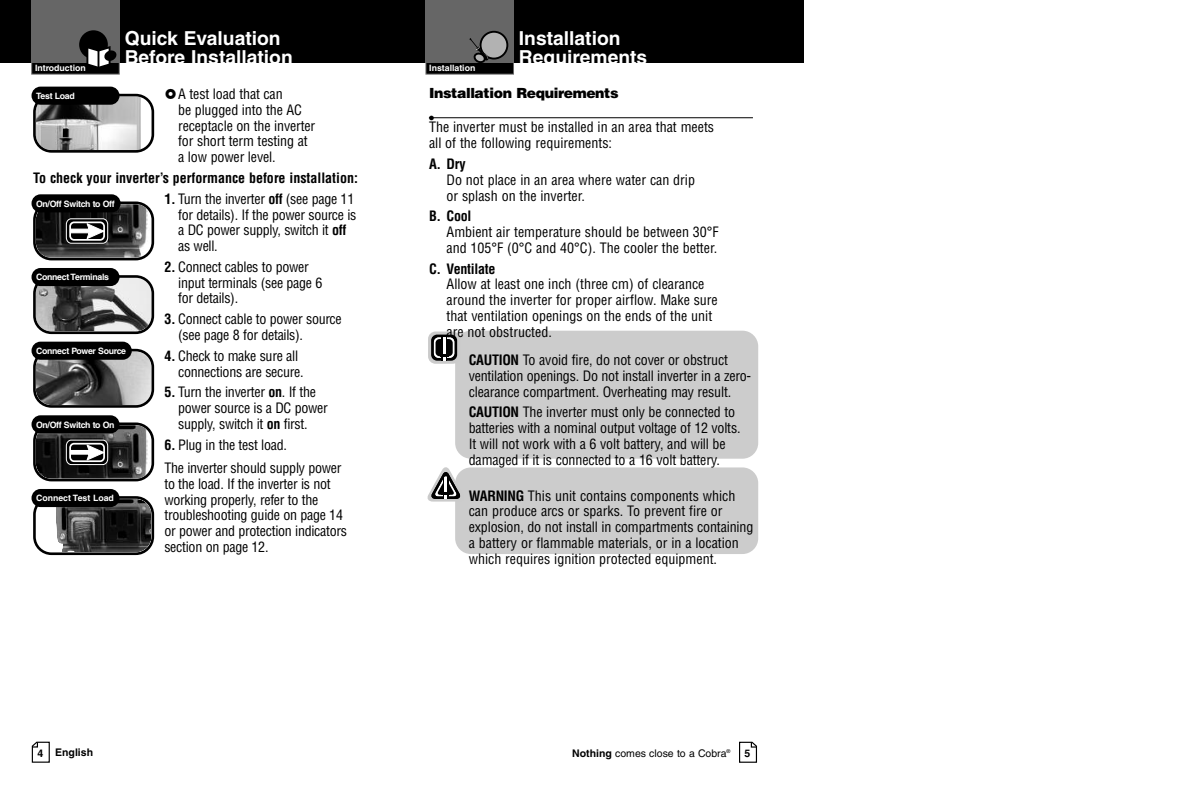
<style>
.page{position:relative;width:1182px;height:788px;background:#fff}
.page>*{position:absolute;margin:0;border:0;box-sizing:border-box;transform-origin:0 0}
.t1{font:700 19.25px/18.4px "Helvetica";color:#fff}
.t2{font:condensed 14px/15.8px "Helvetica";letter-spacing:-.01em;color:#000}
.t3{font:700 condensed 14px "Helvetica";color:#000}
.t4{font:900 14px "Helvetica";letter-spacing:-.025em;color:#000}
.t5{font:700 condensed 14px "Helvetica";letter-spacing:-.02em;color:#000}
.t6{font:700 14px "Helvetica";color:#000}
.t7{font:10.5px "Helvetica";color:#000}
.t8{font:700 10.5px "Helvetica";color:#000}
.t9{font:700 8.75px "Helvetica";letter-spacing:-.035em;color:#fff}
.t10{font:700 8.75px "Helvetica";color:#fff}
.t11{font:5.25px "Helvetica";color:#000}
.s1{font-weight:700}
</style>
<div class="page">
<svg style="left:739px;top:741px;width:18px;height:21px"></svg>
<svg style="left:32px;top:741px;width:18px;height:21px"></svg>
<div style="left:0;top:0;width:394px;height:63px;background:#000"></div>
<div style="left:32px;top:62px;width:87px;height:12px;background:#000"></div>
<div style="left:31px;top:61px;width:89px;height:14px;border:1px solid #666"></div>
<div style="left:31px;top:0;width:89px;height:63px;background:#666"></div>
<div style="left:80px;top:31px;width:27px;height:27px;background:#000;border-radius:50%"></div>
<div style="left:79px;top:30px;width:29px;height:29px;border:2px solid #000;border-radius:50%"></div>
<svg style="left:86px;top:46px;width:31px;height:21px"></svg>
<div style="left:394px;top:0;width:409px;height:63px;background:#000"></div>
<div style="left:426px;top:62px;width:87px;height:12px;background:#000"></div>
<div style="left:425px;top:61px;width:89px;height:14px;border:1px solid #666"></div>
<div style="left:425px;top:0;width:89px;height:63px;background:#666"></div>
<div style="left:480px;top:32px;width:27px;height:27px;background:#b2b2b2;border-radius:50%"></div>
<div style="left:479px;top:31px;width:29px;height:28px;border:2px solid #000;border-radius:50%"></div>
<svg style="left:469px;top:38px;width:22px;height:25px"></svg>
<div style="left:32px;top:194px;width:89px;height:18px;background:#000;border-radius:9px"></div>
<svg style="left:33px;top:275px;width:121px;height:59px;background:#7d7d7d"></svg>
<div style="left:32px;top:268px;width:87px;height:18px;background:#000;border-radius:9px"></div>
<svg style="left:33px;top:349px;width:121px;height:58px;background:#6f6f6f"></svg>
<div style="left:32px;top:341px;width:100px;height:19px;background:#000;border-radius:9px"></div>
<div style="left:32px;top:415px;width:87px;height:18px;background:#000;border-radius:9px"></div>
<svg style="left:33px;top:496px;width:121px;height:59px"></svg>
<div style="left:32px;top:489px;width:87px;height:18px;background:#000;border-radius:9px"></div>
<svg style="left:33px;top:201px;width:121px;height:59px"></svg>
<svg style="left:33px;top:422px;width:121px;height:59px"></svg>
<div style="left:455px;top:467px;width:303px;height:87px;background:#ccc;border-radius:16px"></div>
<svg style="left:427px;top:467px;width:38px;height:34px"></svg>
<div style="left:455px;top:330px;width:303px;height:128px;background:#ccc;border-radius:16px"></div>
<svg style="left:428px;top:331px;width:32px;height:33px"></svg>
<svg style="left:431px;top:334px;width:26px;height:26px"></svg>
<hr style="left:429px;top:117px;width:323px;height:1px;background:#000">
<svg style="left:33px;top:94px;width:121px;height:59px"></svg>
<div style="left:32px;top:87px;width:87px;height:18px;background:#000;border-radius:9px"></div>
<p class="t10" style="left:35px;top:65px;width:52px">Introduction</p>
<h1 class="t1" style="left:125px;top:31px;width:170px">Quick Evaluation<br>Before Installation</h1>
<p class="t2" style="left:178px;top:87px;width:139px">A test load that can<br>be plugged into the AC receptacle on the inverter for short term testing at a low power level.</p>
<p class="t3" style="left:33px;top:172px;width:326px">To check your inverter’s performance before installation:</p>
<p class="t2" style="left:178px;top:192px;width:180px;text-indent:-14px"><span class="s1">1.</span> Turn the inverter <span class="s1">off</span> (see page 11 for details). If the power source is a DC power supply, switch it <span class="s1">off </span>as well.</p>
<p class="t2" style="left:178px;top:260px;width:146px;text-indent:-14px"><span class="s1">2.</span> Connect cables to power input terminals (see page 6 for details).</p>
<p class="t2" style="left:178px;top:312px;width:165px;text-indent:-14px"><span class="s1">3.</span> Connect cable to power source (see page 8 for details).</p>
<p class="t2" style="left:178px;top:349px;width:127px;text-indent:-14px"><span class="s1">4.</span> Check to make sure all connections are secure.</p>
<p class="t2" style="left:178px;top:385px;width:151px;text-indent:-14px"><span class="s1">5.</span> Turn the inverter <span class="s1">on</span>. If the power source is a DC power supply, switch it <span class="s1">on</span> first.</p>
<p class="t2" style="left:164px;top:434px;width:178px;line-height:23.3px"><span class="s1">6.</span> Plug in the test load.<br>The inverter should supply power</p>
<p class="t2" style="left:164px;top:477px;width:184px">to the load. If the inverter is not working properly, refer to the troubleshooting guide on page 14 or power and protection indicators section on page 12.</p>
<p class="t9" style="left:36px;top:93px;width:40px">Test Load</p>
<p class="t9" style="left:36px;top:200px;width:80px">On/Off Switch to Off</p>
<p class="t9" style="left:36px;top:274px;width:74px">Connect Terminals</p>
<p class="t9" style="left:36px;top:347px;width:92px">Connect Power Source</p>
<p class="t9" style="left:36px;top:421px;width:80px">On/Off Switch to On</p>
<p class="t10" style="left:36px;top:495px;width:79px">Connect Test Load</p>
<p class="t10" style="left:429px;top:65px;width:48px">Installation</p>
<h1 class="t1" style="left:519px;top:31px;width:130px">Installation<br>Requirements</h1>
<p class="t4" style="left:429px;top:88px;width:191px">Installation Requirements</p>
<p class="t6" style="left:429px;top:112px;width:6px">•</p>
<p class="t2" style="left:429px;top:121px;width:286px">The inverter must be installed in an area that meets all of the following requirements:</p>
<p class="t3" style="left:429px;top:158px;width:38px">A. Dry</p>
<p class="t2" style="left:446px;top:173px;width:250px">Do not place in an area where water can drip or splash on the inverter.</p>
<p class="t3" style="left:429px;top:211px;width:44px">B. Cool</p>
<p class="t2" style="left:446px;top:225px;width:274px">Ambient air temperature should be between 30°F and 105°F (0°C and 40°C). The cooler the better.</p>
<p class="t5" style="left:429px;top:263px;width:68px">C. Ventilate</p>
<p class="t2" style="left:446px;top:277px;width:273px">Allow at least one inch (three cm) of clearance around the inverter for proper airflow. Make sure that ventilation openings on the ends of the unit are not obstructed.</p>
<p class="t2" style="left:468px;top:353px;width:284px"><span class="s1">CAUTION</span> To avoid fire, do not cover or obstruct ventilation openings. Do not install inverter in a zero&shy;clearance compartment. Overheating may result.</p>
<p class="t2" style="left:468px;top:405px;width:273px"><span class="s1">CAUTION</span> The inverter must only be connected to batteries with a nominal output voltage of 12 volts.<br>It will not work with a 6 volt battery, and will be damaged if it is connected to a 16 volt battery.</p>
<p class="t2" style="left:468px;top:488px;width:286px"><span class="s1">WARNING</span> This unit contains components which can produce arcs or sparks. To prevent fire or explosion, do not install in compartments containing a battery or flammable materials, or in a location which requires ignition protected equipment.</p>
<p class="t8" style="left:37px;top:748px;width:57px">4 English</p>
<p class="t7" style="left:572px;top:749px;width:156px"><span class="s1">Nothing</span> comes close to a Cobra</p>
<p class="t8" style="left:744px;top:749px;width:7px">5</p>
<p class="t11" style="left:726px;top:749px;width:5px">®</p>
</div>
